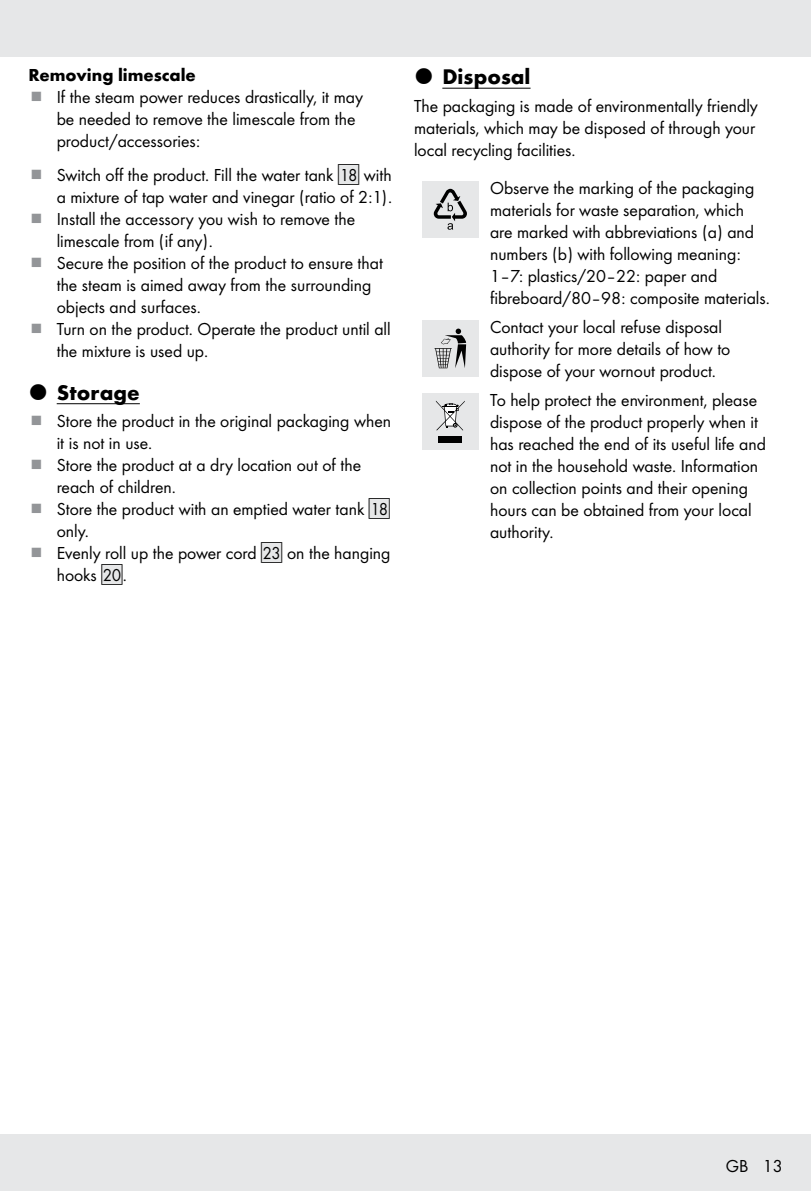
<style>
.page{position:relative;width:811px;height:1191px;background:#fff}
.page>*{position:absolute;margin:0;border:0;box-sizing:border-box;transform-origin:0 0}
.t1{font:700 22px "Futura";letter-spacing:.005em;color:#000}
.t2{font:18px/22px "Futura Boo";color:#000}
.t3{font:700 18px "Futura";color:#000}
.s1{font-family:"IMP Lidl Num Box";font-size:15.8px;color:#e6e7e8}
.s2{font-family:"IMP Lidl Num Box";font-size:15.8px}
</style>
<div class="page">
<div style="left:0;top:1134px;width:811px;height:57px;background:#e6e7e8"></div>
<div style="left:0;top:0;width:811px;height:57px;background:#e6e7e8"></div>
<hr style="left:57px;top:403px;width:83px;height:1px;background:#000">
<hr style="left:442px;top:88px;width:88px;height:1px;background:#000">
<div style="left:422px;top:181px;width:57px;height:57px;background:#e6e7e8"></div>
<svg style="left:434px;top:189px;width:33px;height:41px"></svg>
<div style="left:422px;top:320px;width:57px;height:57px;background:#e6e7e8"></div>
<svg style="left:434px;top:328px;width:32px;height:40px"></svg>
<div style="left:422px;top:393px;width:57px;height:57px;background:#e6e7e8"></div>
<div style="left:438px;top:436px;width:24px;height:6px;background:#000"></div>
<svg style="left:436px;top:400px;width:29px;height:30px"></svg>
<p class="t3" style="left:28px;top:62px;width:169px">Removing limescale</p>
<p class="t2" style="left:57px;top:85px;width:308px">If the steam power reduces drastically, it may be needed to remove the limescale from the product/accessories:</p>
<p class="t2" style="left:57px;top:163px;width:337px">Switch off the product. Fill the water tank <span class="s1">[</span><span class="s2">18]</span> with a mixture of tap water and vinegar (ratio of 2:1).<br>Install the accessory you wish to remove the limescale from (if any).<br>Secure the position of the product to ensure that the steam is aimed away from the surrounding objects and surfaces.<br>Turn on the product. Operate the product until all the mixture is used up.</p>
<p class="t1" style="left:57px;top:376px;width:85px">Storage</p>
<p class="t2" style="left:57px;top:409px;width:336px">Store the product in the original packaging when it is not in use.<br>Store the product at a dry location out of the reach of children.<br>Store the product with an emptied water tank <span class="s1">[</span><span class="s2">18] </span>only.<br>Evenly roll up the power cord <span class="s1">[</span><span class="s2">23]</span> on the hanging hooks <span class="s1">[</span><span class="s2">20]</span>.</p>
<p class="t1" style="left:442px;top:61px;width:90px">Disposal</p>
<p class="t2" style="left:414px;top:94px;width:345px">The packaging is made of environmentally friendly materials, which may be disposed of through your local recycling facilities.</p>
<p class="t2" style="left:490px;top:176px;width:281px">Observe the marking of the packaging materials for waste separation, which are marked with abbreviations (a) and numbers (b) with following meaning:<br>1–7: plastics/20–22: paper and fibreboard/80–98: composite materials.</p>
<p class="t2" style="left:490px;top:315px;width:242px">Contact your local refuse disposal authority for more details of how to dispose of your wornout product.</p>
<p class="t2" style="left:490px;top:388px;width:277px">To help protect the environment, please dispose of the product properly when it has reached the end of its useful life and not in the household waste. Information on collection points and their opening hours can be obtained from your local authority.</p>
<p class="t2" style="left:726px;top:1154px;width:58px">GB 13</p>
</div>
